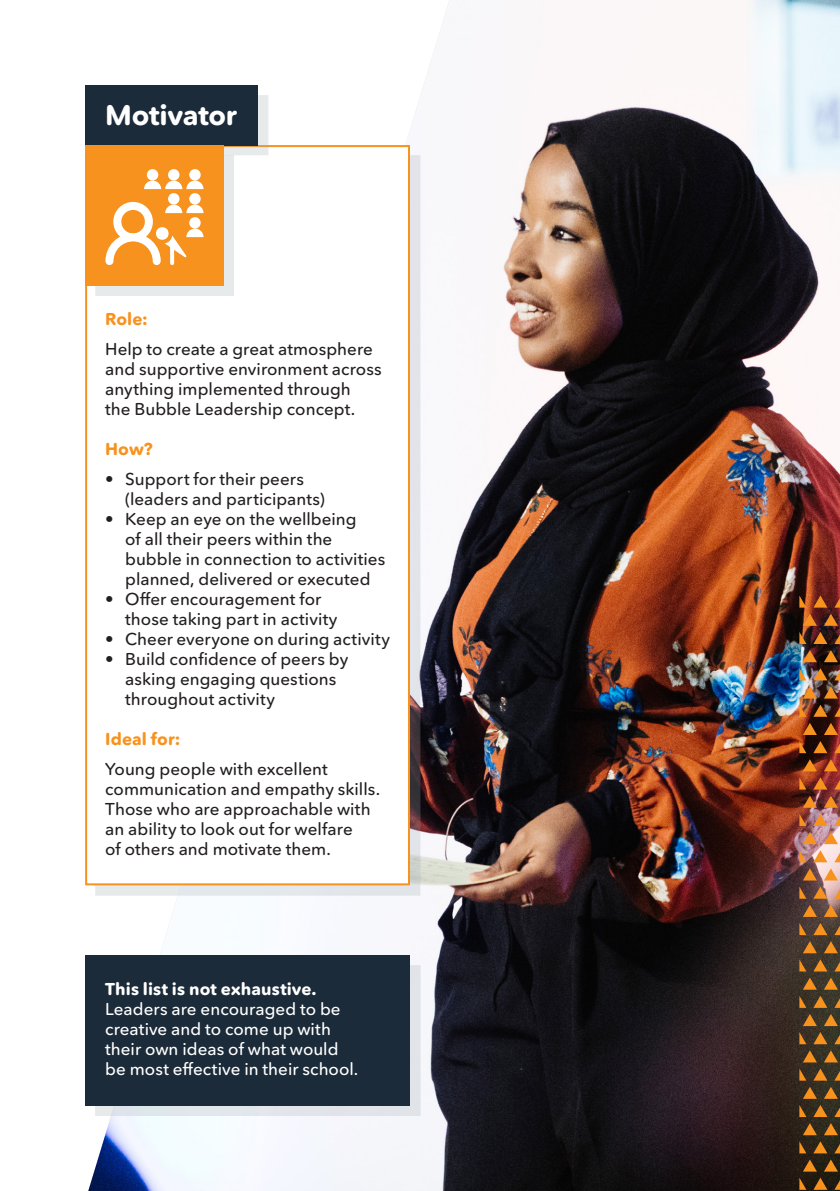
<style>
.page{position:relative;width:840px;height:1191px;background:#fff}
.page>*{position:absolute;margin:0;border:0;box-sizing:border-box;transform-origin:0 0}
.t1{font:700 28px "Avenir Next Rounded Pro";letter-spacing:-.01em;color:#fff}
.t2{font:500 17px/20px "Avenir Next Rounded Pro";letter-spacing:.005em;color:#231f20}
.t3{font:500 17px/20px "Avenir Next Rounded Pro";letter-spacing:.005em;color:#fff}
.t4{font:700 17px "Avenir Next Rounded Pro";letter-spacing:.005em;color:#fff}
.t5{font:700 17px "Avenir Next Rounded Pro";letter-spacing:.005em;color:#f7921e}
</style>
<div class="page">
<img style="left:88px;top:0;width:751px;height:1191px">
<svg style="left:823px;top:1159px;width:14px;height:12px"></svg>
<svg style="left:823px;top:1123px;width:14px;height:12px"></svg>
<svg style="left:823px;top:1086px;width:14px;height:12px"></svg>
<svg style="left:823px;top:1050px;width:14px;height:12px"></svg>
<svg style="left:823px;top:1014px;width:14px;height:12px"></svg>
<svg style="left:823px;top:977px;width:14px;height:12px"></svg>
<svg style="left:823px;top:941px;width:14px;height:12px"></svg>
<svg style="left:823px;top:904px;width:14px;height:13px"></svg>
<svg style="left:823px;top:868px;width:14px;height:12px"></svg>
<svg style="left:823px;top:832px;width:14px;height:12px"></svg>
<svg style="left:823px;top:795px;width:14px;height:12px"></svg>
<svg style="left:823px;top:759px;width:14px;height:12px"></svg>
<svg style="left:823px;top:723px;width:14px;height:12px"></svg>
<svg style="left:823px;top:686px;width:14px;height:12px"></svg>
<svg style="left:823px;top:650px;width:14px;height:12px"></svg>
<svg style="left:823px;top:613px;width:14px;height:13px"></svg>
<svg style="left:802px;top:1159px;width:14px;height:12px"></svg>
<svg style="left:802px;top:1123px;width:14px;height:12px"></svg>
<svg style="left:802px;top:1086px;width:14px;height:12px"></svg>
<svg style="left:802px;top:1050px;width:14px;height:12px"></svg>
<svg style="left:802px;top:1014px;width:14px;height:12px"></svg>
<svg style="left:802px;top:977px;width:14px;height:12px"></svg>
<svg style="left:802px;top:941px;width:14px;height:12px"></svg>
<svg style="left:802px;top:904px;width:14px;height:13px"></svg>
<svg style="left:802px;top:868px;width:14px;height:12px"></svg>
<svg style="left:802px;top:832px;width:14px;height:12px"></svg>
<svg style="left:802px;top:795px;width:14px;height:12px"></svg>
<svg style="left:802px;top:759px;width:14px;height:12px"></svg>
<svg style="left:802px;top:723px;width:14px;height:12px"></svg>
<svg style="left:802px;top:686px;width:14px;height:12px"></svg>
<svg style="left:802px;top:650px;width:14px;height:12px"></svg>
<svg style="left:802px;top:613px;width:14px;height:13px"></svg>
<svg style="left:833px;top:1180px;width:6px;height:9px"></svg>
<svg style="left:833px;top:1143px;width:6px;height:10px"></svg>
<svg style="left:833px;top:1107px;width:6px;height:10px"></svg>
<svg style="left:833px;top:1071px;width:6px;height:9px"></svg>
<svg style="left:833px;top:1034px;width:6px;height:10px"></svg>
<svg style="left:833px;top:998px;width:6px;height:10px"></svg>
<svg style="left:833px;top:962px;width:6px;height:9px"></svg>
<svg style="left:833px;top:925px;width:6px;height:10px"></svg>
<svg style="left:833px;top:889px;width:6px;height:9px"></svg>
<svg style="left:833px;top:852px;width:6px;height:10px"></svg>
<svg style="left:833px;top:816px;width:6px;height:10px"></svg>
<svg style="left:833px;top:780px;width:6px;height:9px"></svg>
<svg style="left:833px;top:743px;width:6px;height:10px"></svg>
<svg style="left:833px;top:707px;width:6px;height:10px"></svg>
<svg style="left:833px;top:671px;width:6px;height:9px"></svg>
<svg style="left:833px;top:634px;width:6px;height:10px"></svg>
<svg style="left:833px;top:598px;width:6px;height:9px"></svg>
<svg style="left:812px;top:1177px;width:14px;height:12px"></svg>
<svg style="left:812px;top:1141px;width:14px;height:12px"></svg>
<svg style="left:812px;top:1105px;width:14px;height:12px"></svg>
<svg style="left:812px;top:1068px;width:14px;height:12px"></svg>
<svg style="left:812px;top:1032px;width:14px;height:12px"></svg>
<svg style="left:812px;top:995px;width:14px;height:13px"></svg>
<svg style="left:812px;top:959px;width:14px;height:12px"></svg>
<svg style="left:812px;top:923px;width:14px;height:12px"></svg>
<svg style="left:812px;top:886px;width:14px;height:12px"></svg>
<svg style="left:812px;top:850px;width:14px;height:12px"></svg>
<svg style="left:812px;top:814px;width:14px;height:12px"></svg>
<svg style="left:812px;top:777px;width:14px;height:12px"></svg>
<svg style="left:812px;top:741px;width:14px;height:12px"></svg>
<svg style="left:812px;top:704px;width:14px;height:13px"></svg>
<svg style="left:812px;top:668px;width:14px;height:12px"></svg>
<svg style="left:812px;top:632px;width:14px;height:12px"></svg>
<svg style="left:812px;top:595px;width:14px;height:12px"></svg>
<svg style="left:798px;top:1177px;width:7px;height:12px"></svg>
<svg style="left:798px;top:1141px;width:7px;height:12px"></svg>
<svg style="left:798px;top:1105px;width:7px;height:12px"></svg>
<svg style="left:798px;top:1068px;width:7px;height:12px"></svg>
<svg style="left:798px;top:1032px;width:7px;height:12px"></svg>
<svg style="left:798px;top:995px;width:7px;height:13px"></svg>
<svg style="left:798px;top:959px;width:7px;height:12px"></svg>
<svg style="left:798px;top:923px;width:7px;height:12px"></svg>
<svg style="left:798px;top:886px;width:7px;height:12px"></svg>
<svg style="left:798px;top:850px;width:7px;height:12px"></svg>
<svg style="left:798px;top:814px;width:7px;height:12px"></svg>
<svg style="left:798px;top:777px;width:7px;height:12px"></svg>
<svg style="left:798px;top:741px;width:7px;height:12px"></svg>
<svg style="left:798px;top:704px;width:7px;height:13px"></svg>
<svg style="left:798px;top:668px;width:7px;height:12px"></svg>
<svg style="left:798px;top:632px;width:7px;height:12px"></svg>
<svg style="left:798px;top:595px;width:7px;height:12px"></svg>
<div style="left:95px;top:155px;width:325px;height:740px;background:#a1abb2;opacity:.25"></div>
<div style="left:86px;top:146px;width:323px;height:738px;background:#fff"></div>
<div style="left:85px;top:145px;width:325px;height:740px;border:2px solid #f7921e"></div>
<div style="left:95px;top:965px;width:325px;height:150px;background:#a1abb2;opacity:.25"></div>
<div style="left:85px;top:955px;width:325px;height:150px;background:#1c2b39"></div>
<div style="left:95px;top:95px;width:173px;height:60px;background:#a1abb2;opacity:.25"></div>
<div style="left:85px;top:85px;width:173px;height:60px;background:#1c2b39"></div>
<div style="left:95px;top:155px;width:138px;height:140px;background:#a1abb2;opacity:.25"></div>
<div style="left:85px;top:145px;width:138px;height:140px;background:#f7921e"></div>
<svg style="left:117px;top:206px;width:32px;height:31px"></svg>
<div style="left:113px;top:202px;width:40px;height:39px;border:8px solid #fff;border-radius:50%"></div>
<div style="left:168px;top:193px;width:11px;height:11px;background:#fff;border-radius:50%"></div>
<div style="left:189px;top:193px;width:11px;height:11px;background:#fff;border-radius:50%"></div>
<svg style="left:165px;top:204px;width:38px;height:9px"></svg>
<div style="left:147px;top:169px;width:11px;height:11px;background:#fff;border-radius:50%"></div>
<div style="left:168px;top:169px;width:11px;height:11px;background:#fff;border-radius:50%"></div>
<div style="left:189px;top:169px;width:11px;height:11px;background:#fff;border-radius:50%"></div>
<svg style="left:144px;top:180px;width:59px;height:9px"></svg>
<div style="left:189px;top:217px;width:11px;height:11px;background:#fff;border-radius:50%"></div>
<svg style="left:105px;top:219px;width:98px;height:47px"></svg>
<h1 class="t1" style="left:105px;top:98px;width:133px">Motivator</h1>
<p class="t5" style="left:105px;top:309px;width:44px">Role:</p>
<p class="t2" style="left:105px;top:339px;width:278px">Help to create a great atmosphere and supportive environment across anything implemented through<br>the Bubble Leadership concept.</p>
<p class="t5" style="left:105px;top:439px;width:49px">How?</p>
<p class="t2" style="left:125px;top:469px;width:201px;text-indent:-20px">• Support for their peers (leaders and participants)</p>
<p class="t2" style="left:125px;top:509px;width:261px;text-indent:-20px">• Keep an eye on the wellbeing<br>of all their peers within the bubble in connection to activities planned, delivered or executed</p>
<p class="t2" style="left:125px;top:589px;width:214px;text-indent:-20px">• Offer encouragement for those taking part in activity</p>
<p class="t2" style="left:105px;top:629px;width:286px">• Cheer everyone on during activity</p>
<p class="t2" style="left:125px;top:649px;width:224px;text-indent:-20px">• Build confidence of peers by asking engaging questions throughout activity</p>
<p class="t5" style="left:105px;top:728px;width:77px">Ideal for:</p>
<p class="t2" style="left:105px;top:759px;width:276px">Young people with excellent communication and empathy skills.<br>Those who are approachable with an ability to look out for welfare<br>of others and motivate them.</p>
<p class="t4" style="left:105px;top:979px;width:213px">This list is not exhaustive.</p>
<p class="t3" style="left:105px;top:999px;width:254px">Leaders are encouraged to be creative and to come up with their own ideas of what would be most effective in their school.</p>
</div>
